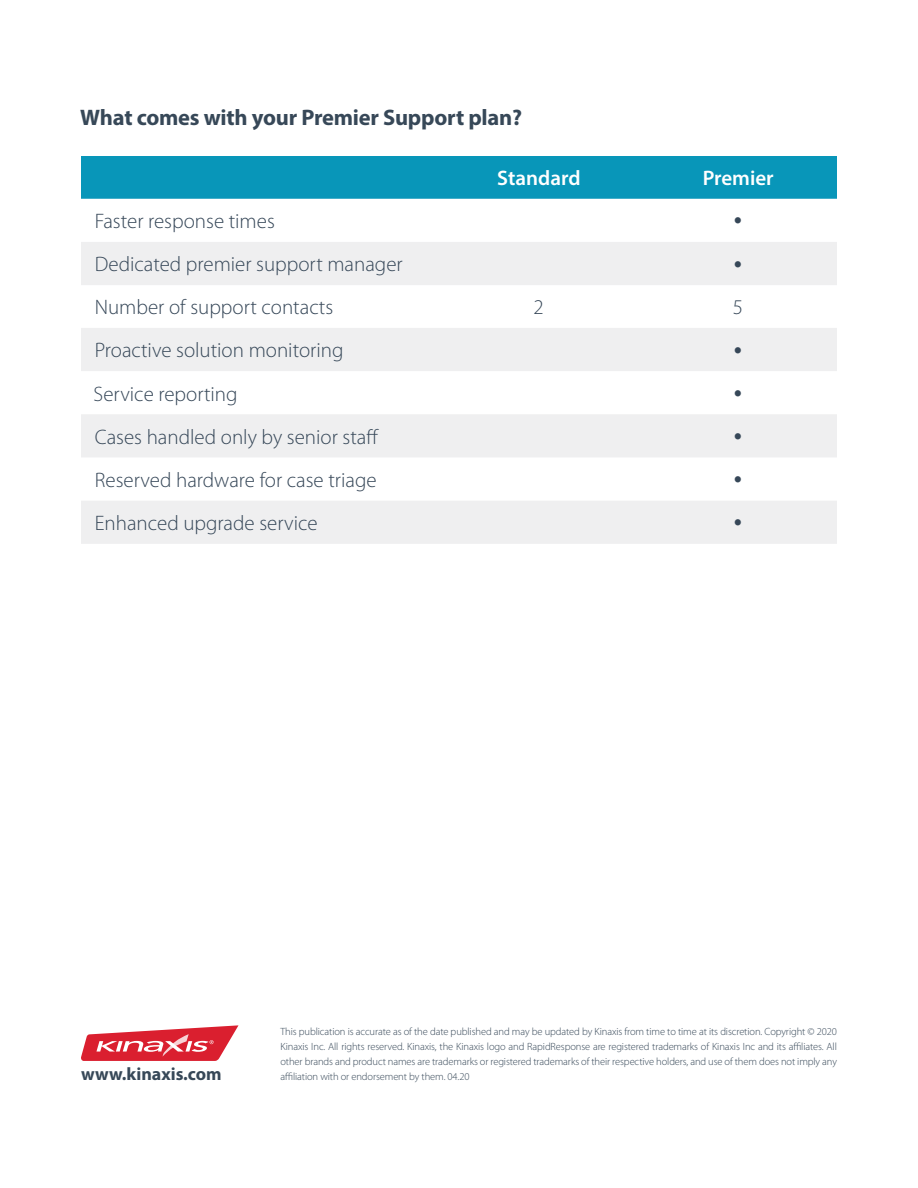
<style>
.page{position:relative;width:918px;height:1188px;background:#fff}
.page>*{position:absolute;margin:0;border:0;box-sizing:border-box;transform-origin:0 0}
.t1{font:700 22.5px "Myriad Pro";letter-spacing:-.01em;color:#374858}
.t2{font:300 21px "Myriad Pro";color:#364758}
.t3{font:600 21px "Myriad Pro";color:#fff}
.t4{font:21px "Wingdings";color:#364758}
.t5{font:700 18px "Myriad Pro";color:#374858}
.t6{font:300 10.5px/15px "Myriad Pro";letter-spacing:-.01em;color:#374858;text-align:justify}
</style>
<div class="page">
<div style="left:81px;top:156px;width:756px;height:43px;background:#0896b9"></div>
<svg style="left:81px;top:242px;width:756px;height:302px;fill:#efeff0"></svg>
<svg style="left:81px;top:1025px;width:157px;height:36px"></svg>
<h1 class="t1" style="left:80px;top:103px;width:443px">What comes with your Premier Support plan?</h1>
<h2 class="t3" style="left:497px;top:165px;width:85px">Standard</h2>
<h2 class="t3" style="left:703px;top:165px;width:73px">Premier</h2>
<h2 class="t2" style="left:95px;top:210px;width:182px">Faster response times</h2>
<h2 class="t4" style="left:733px;top:210px;width:8px">•</h2>
<h2 class="t2" style="left:95px;top:253px;width:309px">Dedicated premier support manager</h2>
<h2 class="t4" style="left:733px;top:253px;width:8px">•</h2>
<h2 class="t2" style="left:95px;top:296px;width:240px">Number of support contacts</h2>
<h2 class="t2" style="left:534px;top:296px;width:12px">2</h2>
<h2 class="t2" style="left:733px;top:296px;width:12px">5</h2>
<h2 class="t2" style="left:95px;top:339px;width:250px">Proactive solution monitoring</h2>
<h2 class="t4" style="left:733px;top:339px;width:8px">•</h2>
<h2 class="t2" style="left:94px;top:382px;width:146px">Service reporting</h2>
<h2 class="t4" style="left:733px;top:382px;width:8px">•</h2>
<h2 class="t2" style="left:95px;top:425px;width:286px">Cases handled only by senior staff</h2>
<h2 class="t4" style="left:733px;top:425px;width:8px">•</h2>
<h2 class="t2" style="left:95px;top:468px;width:283px">Reserved hardware for case triage</h2>
<h2 class="t4" style="left:733px;top:468px;width:8px">•</h2>
<h2 class="t2" style="left:95px;top:512px;width:224px">Enhanced upgrade service</h2>
<h2 class="t4" style="left:733px;top:512px;width:8px">•</h2>
<p class="t6" style="left:280px;top:1024px;width:558px">This publication is accurate as of the date published and may be updated by Kinaxis from time to time at its discretion. Copyright © 2020<br>Kinaxis Inc. All rights reserved. Kinaxis, the Kinaxis logo and RapidResponse are registered trademarks of Kinaxis Inc and its affiliates. All other brands and product names are trademarks or registered trademarks of their respective holders, and use of them does not imply any</p>
<h3 class="t5" style="left:81px;top:1062px;width:142px">www.kinaxis.com</h3>
<p class="t6" style="left:280px;top:1069px;width:190px">affiliation with or endorsement by them. 04.20</p>
</div>
